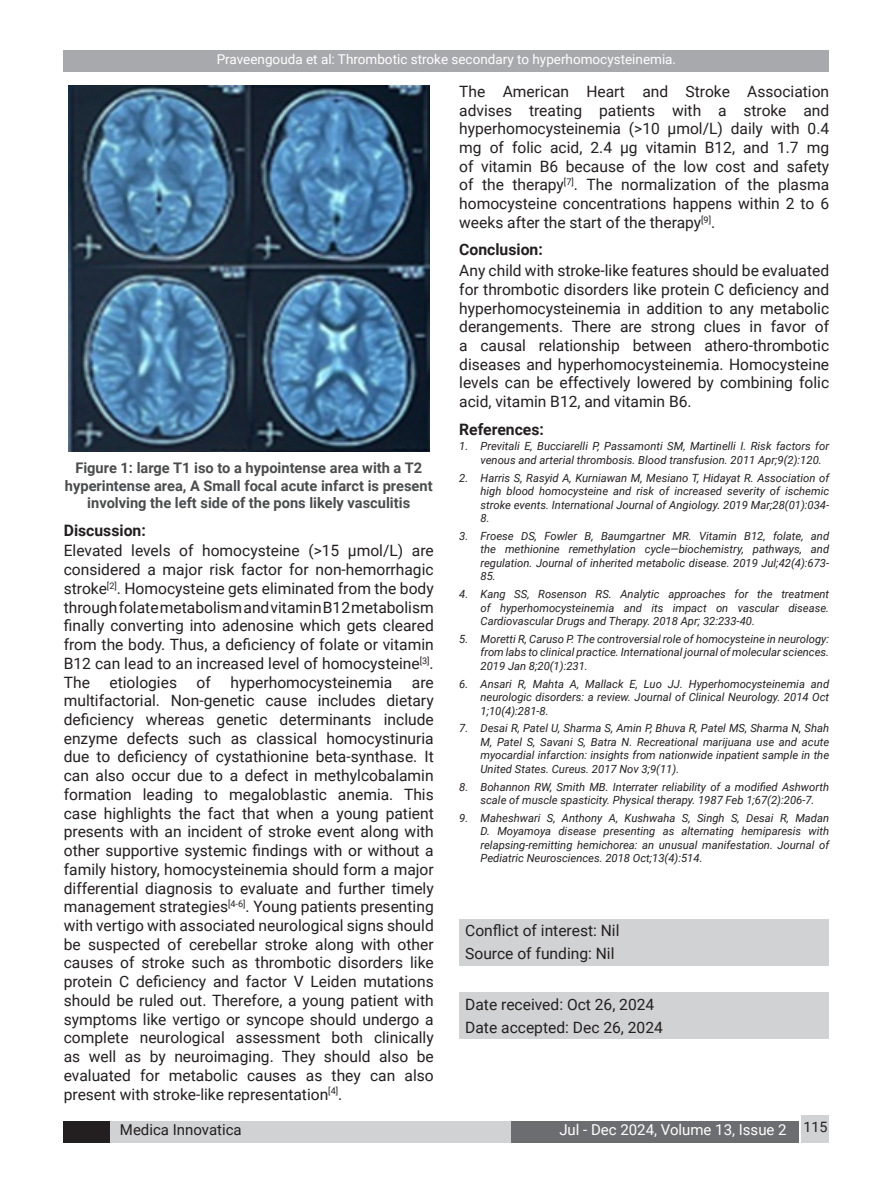
<style>
.page{position:relative;width:893px;height:1191px;background:#fff}
.page>*{position:absolute;margin:0;border:0;box-sizing:border-box;transform-origin:0 0}
.Raju_subhead{font:700 15.75px "Roboto";color:#231f20}
.Raju_Body{font:15.6px/18.8px "Roboto";color:#231f20;text-align:justify}
.t1{font:15px "Roboto";color:#fff}
.t2{font:15px "Roboto";color:#231f20}
.MI_Figure_content{font:700 14.7px/17.5px "Roboto";color:#4b4c4d;text-align:center}
.Raju_Body-2{font:13.5px "Roboto";color:#fff}
.raju_Reference{font:italic 11.25px/13.5px "Roboto";color:#231f20;text-align:justify}
</style>
<div class="page">
<div style="left:64px;top:50px;width:765px;height:21px;background:#a8a9ad"></div>
<div style="left:64px;top:1121px;width:46px;height:21px;background:#231f20"></div>
<div style="left:110px;top:1121px;width:401px;height:21px;background:#d1d2d4"></div>
<div style="left:511px;top:1121px;width:288px;height:21px;background:#6c6d70"></div>
<div style="left:801px;top:1114px;width:28px;height:28px;background:#d1d2d4"></div>
<img style="left:68px;top:85px;width:361px;height:366px">
<div style="left:459px;top:918px;width:370px;height:47px;background:#d1d2d4"></div>
<div style="left:459px;top:992px;width:370px;height:47px;background:#d1d2d4"></div>
<p class="Raju_Body-2" style="left:217px;top:50px;width:461px">Praveengouda et al: Thrombotic stroke secondary to hyperhomocysteinemia.</p>
<p class="MI_Figure_content" style="left:65px;top:458px;width:369px">Figure 1: large T1 iso to a hypointense area with a T2 hyperintense area, A Small focal acute infarct is present involving the left side of the pons likely vasculitis</p>
<p class="Raju_subhead" style="left:64px;top:519px;width:84px">Discussion:</p>
<p class="Raju_Body" style="left:64px;top:541px;width:371px">Elevated levels of homocysteine (&gt;15 μmol/L) are considered a major risk factor for non-hemorrhagic stroke<sup>[2]</sup>. Homocysteine gets eliminated from the body through folate metabolism and vitamin B12 metabolism finally converting into adenosine which gets cleared from the body. Thus, a deficiency of folate or vitamin B12 can lead to an increased level of homocysteine<sup>[3]</sup>.<br>The</p>
<p class="Raju_Body" style="left:109px;top:672px;width:69px">etiologies</p>
<p class="Raju_Body" style="left:197px;top:672px;width:16px">of</p>
<p class="Raju_Body" style="left:230px;top:672px;width:163px">hyperhomocysteinemia</p>
<p class="Raju_Body" style="left:64px;top:672px;width:372px;text-indent:348px">are multifactorial. Non-genetic cause includes dietary deficiency whereas genetic determinants include enzyme defects such as classical homocystinuria due to deficiency of cystathionine beta-synthase. It can also occur due to a defect in methylcobalamin formation leading to megaloblastic anemia. This case highlights the fact that when a young patient presents with an incident of stroke event along with other supportive systemic findings with or without a family history, homocysteinemia should form a major differential diagnosis to evaluate and further timely management strategies<sup>[4-6]</sup>. Young patients presenting with vertigo with associated neurological signs should be suspected of cerebellar stroke along with other causes of stroke such as thrombotic disorders like protein C deficiency and factor V Leiden mutations should be ruled out. Therefore, a young patient with symptoms like vertigo or syncope should undergo a complete neurological assessment both clinically as well as by neuroimaging. They should also be evaluated for metabolic causes as they can also present with stroke-like representation<sup>[4]</sup>.</p>
<p class="Raju_Body" style="left:459px;top:81px;width:372px">The American Heart and Stroke Association advises treating patients with a stroke and hyperhomocysteinemia (&gt;10 µmol/L) daily with 0.4 mg of folic acid, 2.4 µg vitamin B12, and 1.7 mg of vitamin B6 because of the low cost and safety of the therapy<sup>[7]</sup>. The normalization of the plasma homocysteine concentrations happens within 2 to 6 weeks after the start of the therapy<sup>[9]</sup>.</p>
<p class="Raju_subhead" style="left:459px;top:239px;width:85px">Conclusion:</p>
<p class="Raju_Body" style="left:459px;top:261px;width:371px">Any child with stroke-like features should be evaluated for thrombotic disorders like protein C deficiency and hyperhomocysteinemia in addition to any metabolic derangements. There are strong clues in favor of a causal relationship between athero-thrombotic diseases and hyperhomocysteinemia. Homocysteine levels can be effectively lowered by combining folic acid, vitamin B12, and vitamin B6.</p>
<p class="Raju_subhead" style="left:459px;top:418px;width:86px">References:</p>
<p class="raju_Reference" style="left:480px;top:439px;width:350px;text-indent:-21px">1. Previtali E, Bucciarelli P, Passamonti SM, Martinelli I. Risk factors for venous and arterial thrombosis. Blood transfusion. 2011 Apr;9(2):120.</p>
<p class="raju_Reference" style="left:480px;top:470px;width:350px;text-indent:-21px">2. Harris S, Rasyid A, Kurniawan M, Mesiano T, Hidayat R. Association of high blood homocysteine and risk of increased severity of ischemic stroke events. International Journal of Angiology. 2019 Mar;28(01):034- 8.</p>
<p class="raju_Reference" style="left:480px;top:528px;width:350px;text-indent:-21px">3. Froese DS, Fowler B, Baumgartner MR. Vitamin B12, folate, and the methionine remethylation cycle—biochemistry, pathways, and regulation. Journal of inherited metabolic disease. 2019 Jul;42(4):673- 85.</p>
<p class="raju_Reference" style="left:480px;top:587px;width:350px;text-indent:-21px">4. Kang SS, Rosenson RS. Analytic approaches for the treatment of hyperhomocysteinemia and its impact on vascular disease.<br>Cardiovascular Drugs and Therapy. 2018 Apr; 32:233-40.</p>
<p class="raju_Reference" style="left:480px;top:631px;width:350px;text-indent:-21px">5. Moretti R, Caruso P. The controversial role of homocysteine in neurology: from labs to clinical practice. International journal of molecular sciences.<br>2019 Jan 8;20(1):231.</p>
<p class="raju_Reference" style="left:480px;top:676px;width:350px;text-indent:-21px">6. Ansari R, Mahta A, Mallack E, Luo JJ. Hyperhomocysteinemia and neurologic disorders: a review. Journal of Clinical Neurology. 2014 Oct 1;10(4):281-8.</p>
<p class="raju_Reference" style="left:480px;top:721px;width:350px;text-indent:-21px">7. Desai R, Patel U, Sharma S, Amin P, Bhuva R, Patel MS, Sharma N, Shah M, Patel S, Savani S, Batra N. Recreational marijuana use and acute myocardial infarction: insights from nationwide inpatient sample in the United States. Cureus. 2017 Nov 3;9(11).</p>
<p class="raju_Reference" style="left:459px;top:779px;width:371px;text-align:center">8. Bohannon RW, Smith MB. Interrater reliability of a modified Ashworth scale of muscle spasticity. Physical therapy. 1987 Feb 1;67(2):206-7.</p>
<p class="raju_Reference" style="left:480px;top:810px;width:350px;text-indent:-21px">9. Maheshwari S, Anthony A, Kushwaha S, Singh S, Desai R, Madan D. Moyamoya disease presenting as alternating hemiparesis with relapsing-remitting hemichorea: an unusual manifestation. Journal of Pediatric Neurosciences. 2018 Oct;13(4):514.</p>
<p class="Raju_Body" style="left:465px;top:921px;width:156px">Conflict of interest: Nil</p>
<p class="Raju_Body" style="left:465px;top:943px;width:151px">Source of funding: Nil</p>
<p class="Raju_Body" style="left:465px;top:994px;width:191px">Date received: Oct 26, 2024</p>
<p class="Raju_Body" style="left:465px;top:1017px;width:199px">Date accepted: Dec 26, 2024</p>
<p class="t2" style="left:120px;top:1119px;width:123px">Medica Innovatica</p>
<p class="t1" style="left:559px;top:1119px;width:270px">Jul - Dec 2024, Volume 13, Issue 2 <sup>115</sup></p>
</div>
